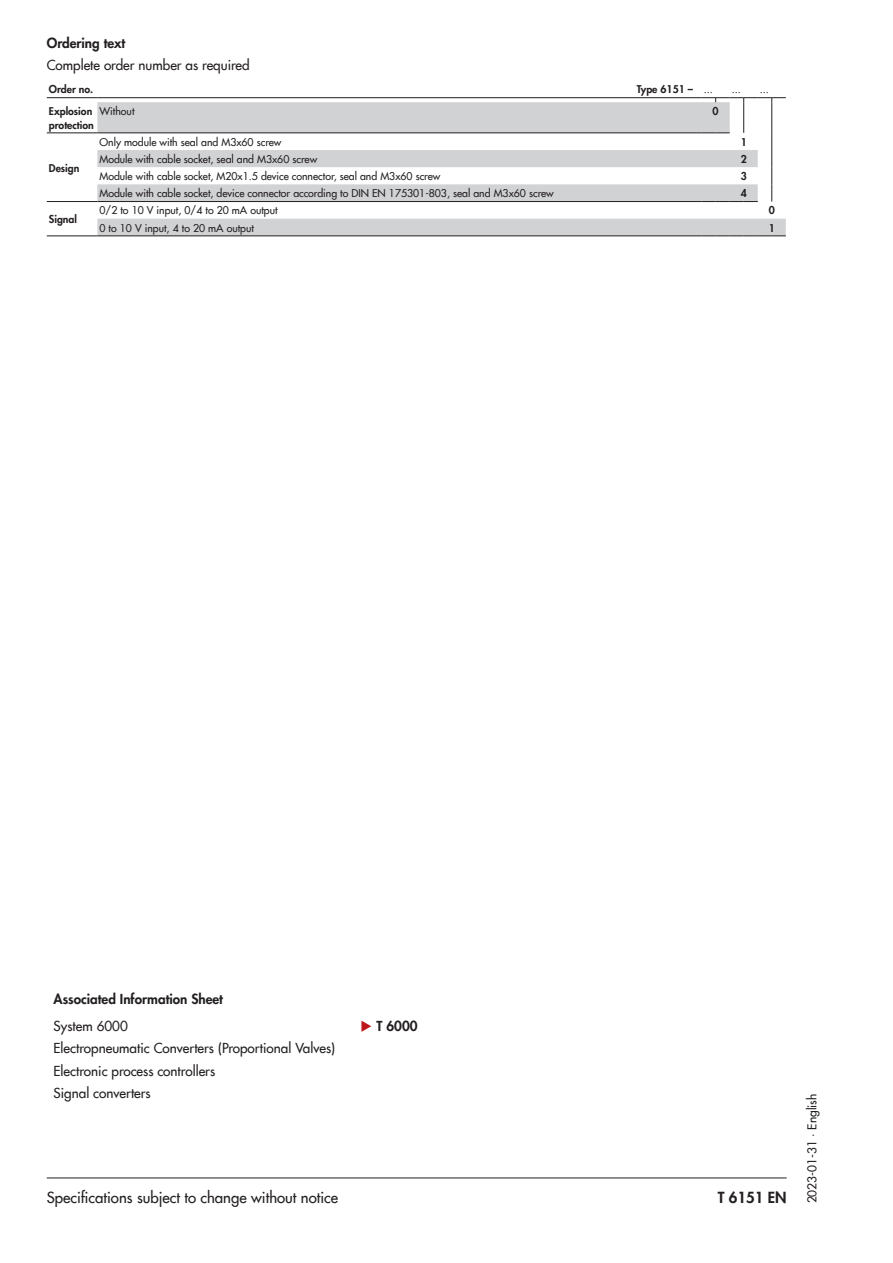
<style>
.page{position:relative;width:893px;height:1263px;background:#fff}
.page>*{position:absolute;margin:0;border:0;box-sizing:border-box;transform-origin:0 0}
.t1{font:500 15px "Futura Com";color:#231f20}
.t2{font:800 15px "Futura Com";color:#231f20}
.t3{font:500 13.5px/22.5px "Futura Com";color:#231f20}
.t4{font:800 13.5px "Futura Com";color:#231f20}
.t5{font:500 12px "Futura Com";color:#231f20}
.t6{font:500 10.5px "Futura Com";color:#231f20}
.t7{font:800 10.5px/13.5px "Futura Com";color:#231f20}
.s1{font-weight:500}
.s2{color:#be151b}
</style>
<div class="page">
<svg style="left:97px;top:102px;width:689px;height:134px;fill:#d1d2d4"></svg>
<hr style="left:47px;top:236px;width:50px;height:1px;background:#231f20">
<hr style="left:743px;top:102px;width:1px;height:31px;background:#231f20">
<hr style="left:771px;top:102px;width:1px;height:31px;background:#231f20">
<svg style="left:771px;top:133px;width:1px;height:69px"></svg>
<hr style="left:47px;top:133px;width:50px;height:1px;background:#231f20">
<hr style="left:97px;top:133px;width:605px;height:1px;background:#231f20">
<svg style="left:702px;top:133px;width:28px;height:1px"></svg>
<hr style="left:47px;top:97px;width:50px;height:1px;background:#231f20">
<hr style="left:97px;top:97px;width:605px;height:1px;background:#231f20">
<svg style="left:702px;top:97px;width:84px;height:5px"></svg>
<hr style="left:47px;top:201px;width:50px;height:1px;background:#231f20">
<hr style="left:97px;top:201px;width:605px;height:1px;background:#231f20">
<svg style="left:702px;top:201px;width:56px;height:1px"></svg>
<hr style="left:97px;top:236px;width:605px;height:1px;background:#231f20">
<svg style="left:702px;top:236px;width:84px;height:1px"></svg>
<hr style="left:47px;top:1177px;width:740px;height:1px;background:#231f20">
<p class="t4" style="left:47px;top:32px;width:80px">Ordering text</p>
<p class="t3" style="left:47px;top:53px;width:204px">Complete order number as required</p>
<p class="t7" style="left:49px;top:82px;width:46px">Order no.</p>
<p class="t7" style="left:637px;top:82px;width:78px">Type 6151 – <span class="s1">...</span></p>
<p class="t6" style="left:732px;top:82px;width:11px">...</p>
<p class="t6" style="left:760px;top:82px;width:11px">...</p>
<p class="t7" style="left:49px;top:104px;width:47px">Explosion protection</p>
<p class="t6" style="left:99px;top:103px;width:37px">Without</p>
<p class="t7" style="left:713px;top:104px;width:8px">0</p>
<p class="t7" style="left:49px;top:160px;width:32px">Design</p>
<p class="t6" style="left:99px;top:134px;width:184px">Only module with seal and M3x60 screw</p>
<p class="t7" style="left:741px;top:135px;width:8px">1</p>
<p class="t6" style="left:99px;top:151px;width:219px">Module with cable socket, seal and M3x60 screw</p>
<p class="t7" style="left:741px;top:152px;width:8px">2</p>
<p class="t6" style="left:99px;top:168px;width:342px">Module with cable socket, M20x1.5 device connector, seal and M3x60 screw</p>
<p class="t7" style="left:741px;top:169px;width:8px">3</p>
<p class="t6" style="left:99px;top:186px;width:456px">Module with cable socket, device connector according to DIN EN 175301-803, seal and M3x60 screw</p>
<p class="t7" style="left:741px;top:186px;width:8px">4</p>
<p class="t7" style="left:49px;top:212px;width:30px">Signal</p>
<p class="t6" style="left:99px;top:203px;width:180px">0/2 to 10 V input, 0/4 to 20 mA output</p>
<p class="t7" style="left:769px;top:203px;width:8px">0</p>
<p class="t6" style="left:99px;top:220px;width:156px">0 to 10 V input, 4 to 20 mA output</p>
<p class="t7" style="left:769px;top:221px;width:8px">1</p>
<p class="t4" style="left:54px;top:988px;width:171px">Associated Information Sheet</p>
<p class="t3" style="left:54px;top:1014px;width:283px">System 6000<br>Electropneumatic Converters (Proportional Valves)<br>Electronic process controllers<br>Signal converters</p>
<p class="t4" style="left:361px;top:1015px;width:58px"><span class="s2">◆</span> T 6000</p>
<h1 class="t1" style="left:47px;top:1186px;width:293px">Specifications subject to change without notice</h1>
<h1 class="t2" style="left:718px;top:1186px;width:70px">T 6151 EN</h1>
<p class="t5" style="left:803px;top:1203px;width:111px;rotate:-90deg">2023-01-31 · English</p>
</div>
